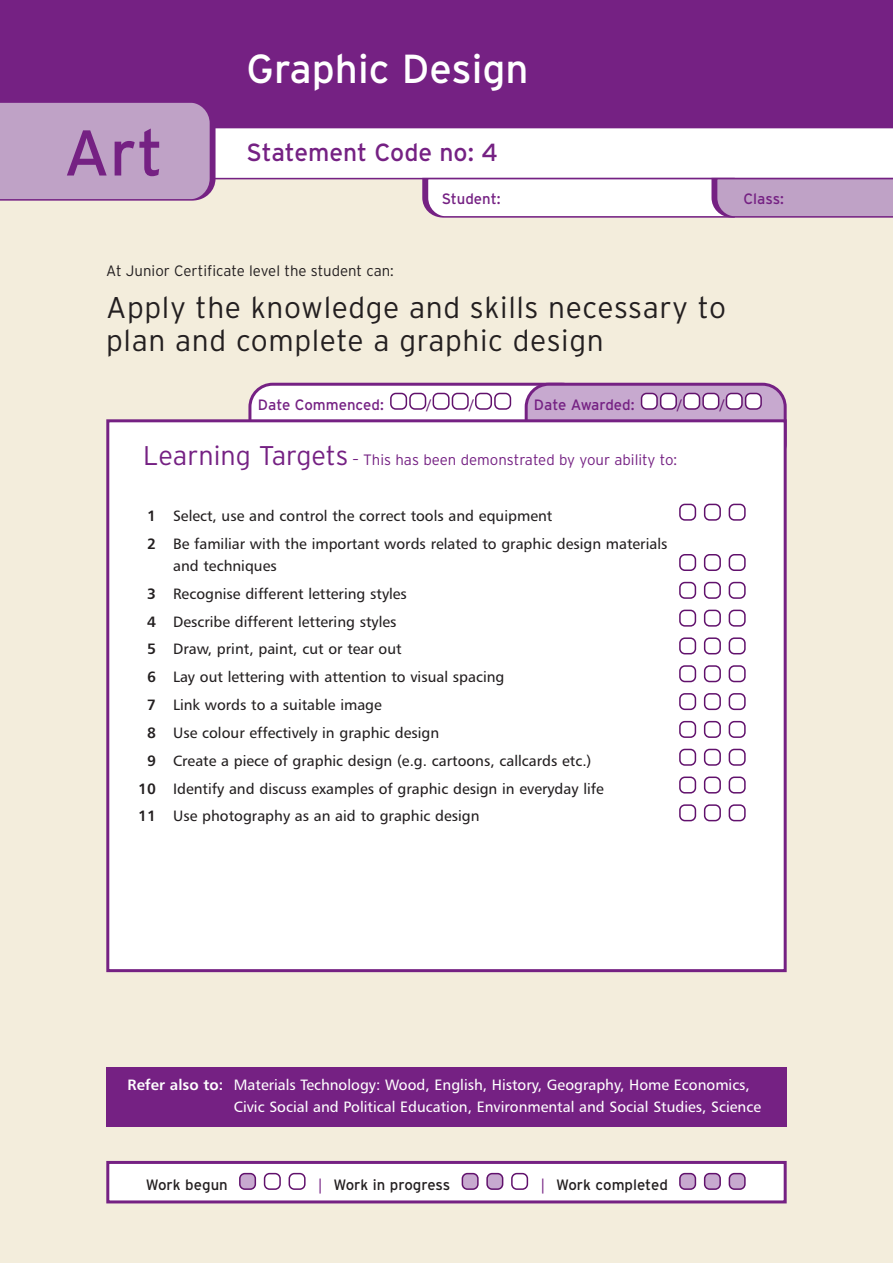
<style>
.page{position:relative;width:893px;height:1263px;background:#f3eddc}
.page>*{position:absolute;margin:0;border:0;box-sizing:border-box;transform-origin:0 0}
.t1{font:64.5px "Interstate";color:#752183}
.t2{font:40.5px "Interstate";color:#fff}
.t3{font:300 30px/33px "Interstate";letter-spacing:.02em;color:#231f20}
.t4{font:24.75px "Interstate";color:#752183}
.t5{font:15px/27.8px "Humanist 777 BT Roman B";color:#231f20}
.t6{font:15px/22.5px "Humanist 777 BT Roman B";color:#fff}
.t7{font:300 15px "Interstate";color:#752183}
.t8{font:15px "Interstate";color:#752183}
.t9{font:300 15px "Interstate";color:#231f20}
.t10{font:15px "Interstate";color:#231f20}
.t11{font:15px "Humanist 777 BT Roman B";color:#61116c}
.s1{font-size:27px}
.s2{font-family:"Humanist 777 BT Bold B"}
.s3{font-family:"Humanist 777 BT Roman B";color:#752183}
</style>
<div class="page">
<div style="left:0;top:0;width:893px;height:128px;background:#752183"></div>
<div style="left:218px;top:128px;width:675px;height:52px;background:#fff"></div>
<svg style="left:419px;top:177px;width:474px;height:41px;background:#dbc9df"></svg>
<svg style="left:0;top:102px;width:218px;height:99px;background:#bb9cc2"></svg>
<svg style="left:248px;top:383px;width:539px;height:36px;background:#d6c0db"></svg>
<div style="left:108px;top:421px;width:677px;height:550px;background:#fff"></div>
<svg style="left:729px;top:804px;width:17px;height:17px"></svg>
<svg style="left:704px;top:804px;width:17px;height:17px"></svg>
<svg style="left:679px;top:804px;width:17px;height:17px"></svg>
<svg style="left:729px;top:776px;width:17px;height:17px"></svg>
<svg style="left:704px;top:776px;width:17px;height:17px"></svg>
<svg style="left:679px;top:776px;width:17px;height:17px"></svg>
<svg style="left:729px;top:749px;width:17px;height:17px"></svg>
<svg style="left:704px;top:749px;width:17px;height:17px"></svg>
<svg style="left:679px;top:749px;width:17px;height:17px"></svg>
<svg style="left:729px;top:721px;width:17px;height:17px"></svg>
<svg style="left:704px;top:721px;width:17px;height:17px"></svg>
<svg style="left:679px;top:721px;width:17px;height:17px"></svg>
<svg style="left:729px;top:693px;width:17px;height:17px"></svg>
<svg style="left:704px;top:693px;width:17px;height:17px"></svg>
<svg style="left:679px;top:693px;width:17px;height:17px"></svg>
<svg style="left:729px;top:665px;width:17px;height:17px"></svg>
<svg style="left:704px;top:665px;width:17px;height:17px"></svg>
<svg style="left:679px;top:665px;width:17px;height:17px"></svg>
<svg style="left:729px;top:637px;width:17px;height:17px"></svg>
<svg style="left:704px;top:637px;width:17px;height:17px"></svg>
<svg style="left:679px;top:637px;width:17px;height:17px"></svg>
<svg style="left:729px;top:610px;width:17px;height:17px"></svg>
<svg style="left:704px;top:610px;width:17px;height:17px"></svg>
<svg style="left:679px;top:610px;width:17px;height:17px"></svg>
<svg style="left:729px;top:582px;width:17px;height:17px"></svg>
<svg style="left:704px;top:582px;width:17px;height:17px"></svg>
<svg style="left:679px;top:582px;width:17px;height:17px"></svg>
<svg style="left:729px;top:554px;width:17px;height:17px"></svg>
<svg style="left:704px;top:554px;width:17px;height:17px"></svg>
<svg style="left:679px;top:554px;width:17px;height:17px"></svg>
<svg style="left:729px;top:504px;width:17px;height:17px"></svg>
<svg style="left:704px;top:504px;width:17px;height:17px"></svg>
<svg style="left:679px;top:504px;width:17px;height:17px"></svg>
<div style="left:106px;top:419px;width:681px;height:553px;border:3px solid #752183"></div>
<div style="left:106px;top:1067px;width:681px;height:60px;background:#752183"></div>
<div style="left:108px;top:1162px;width:677px;height:40px;background:#fff"></div>
<svg style="left:729px;top:1173px;width:17px;height:17px"></svg>
<svg style="left:704px;top:1173px;width:17px;height:17px"></svg>
<svg style="left:679px;top:1173px;width:17px;height:17px"></svg>
<svg style="left:511px;top:1173px;width:17px;height:17px"></svg>
<svg style="left:486px;top:1173px;width:17px;height:17px"></svg>
<svg style="left:462px;top:1173px;width:17px;height:17px"></svg>
<svg style="left:289px;top:1173px;width:17px;height:17px"></svg>
<svg style="left:264px;top:1173px;width:17px;height:17px"></svg>
<svg style="left:239px;top:1173px;width:17px;height:17px"></svg>
<div style="left:106px;top:1161px;width:681px;height:42px;border:3px solid #752183"></div>
<h1 class="t1" style="left:64px;top:116px;width:101px">Art</h1>
<h2 class="t2" style="left:247px;top:46px;width:283px">Graphic Design</h2>
<h3 class="t4" style="left:247px;top:138px;width:253px">Statement Code no: 4</h3>
<p class="t8" style="left:442px;top:190px;width:60px">Student:</p>
<p class="t8" style="left:743px;top:190px;width:42px">Class:</p>
<p class="t9" style="left:106px;top:262px;width:289px">At Junior Certificate level the student can:</p>
<h3 class="t3" style="left:106px;top:291px;width:621px">Apply the knowledge and skills necessary to plan and complete a graphic design</h3>
<p class="t8" style="left:258px;top:396px;width:127px">Date Commenced:</p>
<p class="t11" style="left:427px;top:398px;width:6px">/</p>
<p class="t11" style="left:469px;top:398px;width:6px">/</p>
<p class="t8" style="left:534px;top:396px;width:102px">Date Awarded:</p>
<p class="t11" style="left:678px;top:398px;width:6px">/</p>
<p class="t11" style="left:720px;top:398px;width:6px">/</p>
<p class="t7" style="left:143px;top:451px;width:535px"><span class="s1">Learning Targets</span> – This has been demonstrated by your ability to:</p>
<p class="t5" style="left:147px;top:503px;width:522px"><span class="s2">1</span> Select, use and control the correct tools and equipment<br><span class="s2">2</span> Be familiar with the important words related to graphic design materials</p>
<p class="t5" style="left:173px;top:553px;width:105px">and techniques</p>
<p class="t5" style="left:147px;top:581px;width:261px"><span class="s2">3</span> Recognise different lettering styles</p>
<p class="t5" style="left:147px;top:609px;width:251px"><span class="s2">4</span> Describe different lettering styles</p>
<p class="t5" style="left:147px;top:636px;width:256px"><span class="s2">5</span> Draw, print, paint, cut or tear out</p>
<p class="t5" style="left:147px;top:664px;width:359px"><span class="s2">6</span> Lay out lettering with attention to visual spacing</p>
<p class="t5" style="left:147px;top:692px;width:236px"><span class="s2">7</span> Link words to a suitable image</p>
<p class="t5" style="left:147px;top:720px;width:294px"><span class="s2">8</span> Use colour effectively in graphic design</p>
<p class="t5" style="left:147px;top:748px;width:446px"><span class="s2">9</span> Create a piece of graphic design (e.g. cartoons, callcards etc.)</p>
<p class="t5" style="left:138px;top:776px;width:467px"><span class="s2">10</span> Identify and discuss examples of graphic design in everyday life</p>
<p class="t5" style="left:138px;top:803px;width:343px"><span class="s2">11</span> Use photography as an aid to graphic design</p>
<p class="t6" style="left:234px;top:1075px;width:529px;text-indent:-106px"><span class="s2">Refer also to:</span> Materials Technology: Wood, English, History, Geography, Home Economics,<br>Civic Social and Political Education, Environmental and Social Studies, Science</p>
<p class="t10" style="left:146px;top:1176px;width:83px">Work begun</p>
<p class="t10" style="left:317px;top:1176px;width:135px"><span class="s3">|</span> Work in progress</p>
<p class="t10" style="left:539px;top:1176px;width:130px"><span class="s3">|</span> Work completed</p>
</div>
